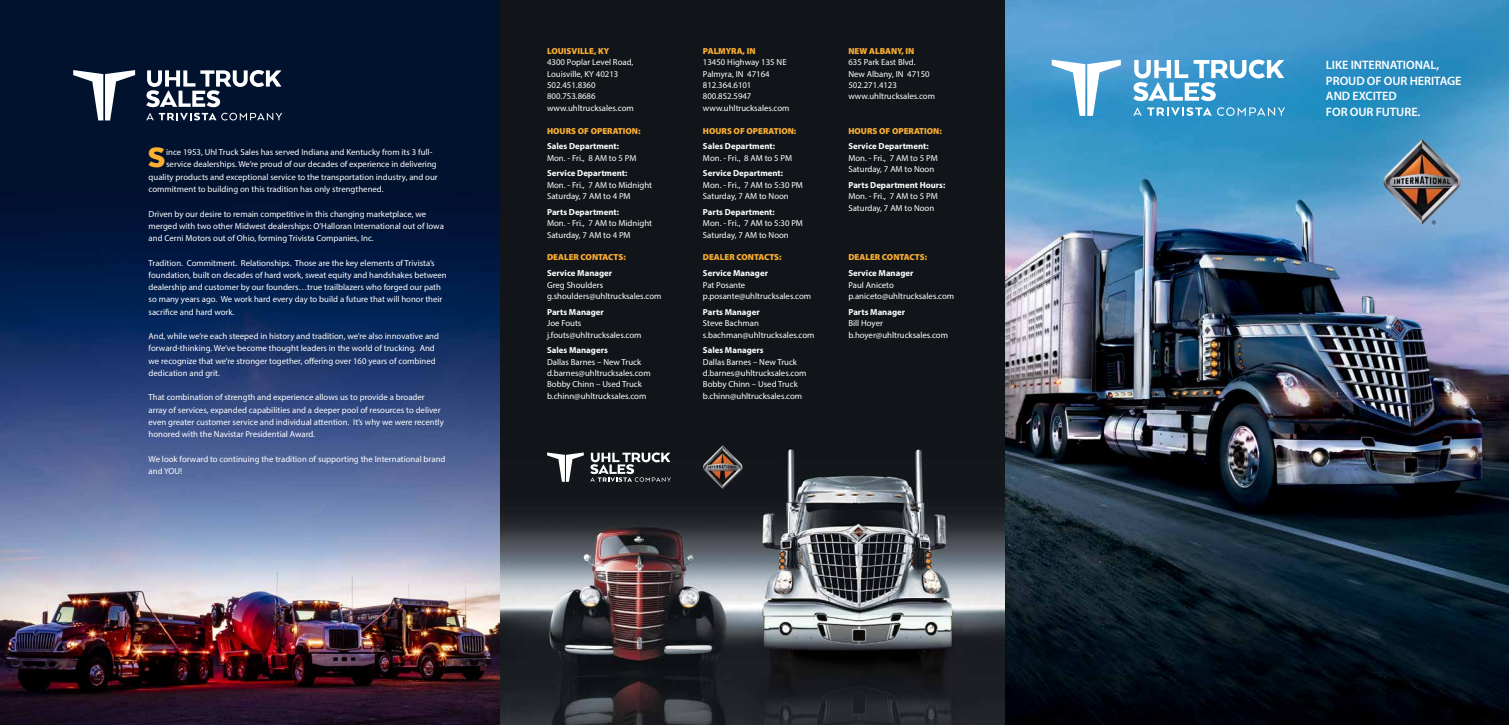
<style>
.page{position:relative;width:1509px;height:725px;background:#fff}
.page>*{position:absolute;margin:0;border:0;box-sizing:border-box;transform-origin:0 0}
.t1{font:900 32.11px "Arquitecta";color:#fbaf31}
.t2{font:600 12.25px/15.7px "Myriad Pro";letter-spacing:-.005em;color:#fff}
.t3{font:8.75px/11.4px "Myriad Pro";color:#fff}
.t4{font:700 8.75px "Myriad Pro";color:#fff}
.t5{font:900 8.75px "Myriad Pro";color:#fbaf31}
</style>
<div class="page">
<div style="left:0;top:0;width:507px;height:724px;background:#01122e"></div>
<img style="left:0;top:222px;width:500px;height:502px">
<img style="left:1004px;top:0;width:504px;height:724px">
<img style="left:500px;top:0;width:504px;height:724px">
<svg style="left:1133px;top:107px;width:8px;height:9px"></svg>
<svg style="left:1147px;top:107px;width:137px;height:9px"></svg>
<svg style="left:1133px;top:60px;width:150px;height:41px"></svg>
<svg style="left:1051px;top:60px;width:69px;height:56px"></svg>
<svg style="left:146px;top:113px;width:136px;height:7px"></svg>
<svg style="left:146px;top:70px;width:135px;height:37px"></svg>
<svg style="left:73px;top:70px;width:62px;height:50px"></svg>
<svg style="left:590px;top:452px;width:80px;height:29px"></svg>
<svg style="left:547px;top:452px;width:36px;height:29px"></svg>
<img style="left:1383px;top:139px;width:77px;height:85px">
<svg style="left:1431px;top:220px;width:4px;height:4px"></svg>
<img style="left:703px;top:445px;width:39px;height:44px">
<h1 class="t1" style="left:148px;top:138px;width:19px">S</h1>
<p class="t3" style="left:166px;top:146px;width:268px">ince 1953, Uhl Truck Sales has served Indiana and Kentucky from its 3 full-</p>
<p class="t3" style="left:166px;top:159px;width:272px">service dealerships. We’re proud of our decades of experience in delivering</p>
<p class="t3" style="left:149px;top:171px;width:291px">quality products and exceptional service to the transportation industry, and our</p>
<p class="t3" style="left:149px;top:183px;width:236px">commitment to building on this tradition has only strengthened.</p>
<p class="t3" style="left:149px;top:207px;width:297px;line-height:12.2px">Driven by our desire to remain competitive in this changing marketplace, we merged with two other Midwest dealerships: O’Halloran International out of Iowa and Cerni Motors out of Ohio, forming Trivista Companies, Inc.</p>
<p class="t3" style="left:149px;top:256px;width:300px;line-height:12.2px">Tradition. Commitment. Relationships. Those are the key elements of Trivista’s foundation, built on decades of hard work, sweat equity and handshakes between dealership and customer by our founders…true trailblazers who forged our path so many years ago. We work hard every day to build a future that will honor their sacrifice and hard work.</p>
<p class="t3" style="left:149px;top:330px;width:292px;line-height:12.2px">And, while we’re each steeped in history and tradition, we’re also innovative and forward-thinking. We’ve become thought leaders in the world of trucking. And we recognize that we’re stronger together, offering over 160 years of combined dedication and grit.</p>
<p class="t3" style="left:149px;top:391px;width:297px;line-height:12.2px">That combination of strength and experience allows us to provide a broader array of services, expanded capabilities and a deeper pool of resources to deliver even greater customer service and individual attention. It’s why we were recently honored with the Navistar Presidential Award.</p>
<p class="t3" style="left:149px;top:452px;width:298px;line-height:12.2px">We look forward to continuing the tradition of supporting the International brand and YOU!</p>
<p class="t5" style="left:547px;top:45px;width:64px">LOUISVILLE, KY</p>
<p class="t3" style="left:547px;top:56px;width:88px">4300 Poplar Level Road,<br>Louisville, KY 40213<br>502.451.8360<br>800.753.8686 www.uhltrucksales.com</p>
<p class="t5" style="left:547px;top:125px;width:95px">HOURS OF OPERATION:</p>
<p class="t4" style="left:547px;top:141px;width:73px">Sales Department:</p>
<p class="t3" style="left:547px;top:152px;width:91px">Mon. - Fri., 8 AM to 5 PM</p>
<p class="t4" style="left:547px;top:168px;width:82px">Service Department:</p>
<p class="t3" style="left:547px;top:179px;width:106px">Mon. - Fri., 7 AM to Midnight<br>Saturday, 7 AM to 4 PM</p>
<p class="t4" style="left:547px;top:206px;width:73px">Parts Department:</p>
<p class="t3" style="left:547px;top:217px;width:106px">Mon. - Fri., 7 AM to Midnight<br>Saturday, 7 AM to 4 PM</p>
<p class="t5" style="left:547px;top:252px;width:80px">DEALER CONTACTS:</p>
<p class="t4" style="left:547px;top:267px;width:67px">Service Manager</p>
<p class="t3" style="left:547px;top:279px;width:116px">Greg Shoulders g.shoulders@uhltrucksales.com</p>
<p class="t4" style="left:547px;top:306px;width:58px">Parts Manager</p>
<p class="t3" style="left:547px;top:317px;width:96px">Joe Fouts j.fouts@uhltrucksales.com</p>
<p class="t4" style="left:547px;top:344px;width:62px">Sales Managers</p>
<p class="t3" style="left:547px;top:356px;width:105px">Dallas Barnes – New Truck d.barnes@uhltrucksales.com<br>Bobby Chinn – Used Truck b.chinn@uhltrucksales.com</p>
<p class="t5" style="left:703px;top:45px;width:54px">PALMYRA, IN</p>
<p class="t3" style="left:703px;top:56px;width:88px">13450 Highway 135 NE<br>Palmyra, IN 47164<br>812.364.6101<br>800.852.5947 www.uhltrucksales.com</p>
<p class="t5" style="left:703px;top:125px;width:95px">HOURS OF OPERATION:</p>
<p class="t4" style="left:703px;top:141px;width:73px">Sales Department:</p>
<p class="t3" style="left:703px;top:152px;width:91px">Mon. - Fri., 8 AM to 5 PM</p>
<p class="t4" style="left:703px;top:168px;width:82px">Service Department:</p>
<p class="t3" style="left:703px;top:179px;width:102px">Mon. - Fri., 7 AM to 5:30 PM<br>Saturday, 7 AM to Noon</p>
<p class="t4" style="left:703px;top:206px;width:73px">Parts Department:</p>
<p class="t3" style="left:703px;top:217px;width:102px">Mon. - Fri., 7 AM to 5:30 PM<br>Saturday, 7 AM to Noon</p>
<p class="t5" style="left:703px;top:252px;width:80px">DEALER CONTACTS:</p>
<p class="t4" style="left:703px;top:267px;width:67px">Service Manager</p>
<p class="t3" style="left:703px;top:279px;width:110px">Pat Posante p.posante@uhltrucksales.com</p>
<p class="t4" style="left:703px;top:306px;width:58px">Parts Manager</p>
<p class="t3" style="left:703px;top:317px;width:113px">Steve Bachman s.bachman@uhltrucksales.com</p>
<p class="t4" style="left:703px;top:344px;width:62px">Sales Managers</p>
<p class="t3" style="left:703px;top:356px;width:105px">Dallas Barnes – New Truck d.barnes@uhltrucksales.com<br>Bobby Chinn – Used Truck b.chinn@uhltrucksales.com</p>
<p class="t5" style="left:848px;top:45px;width:68px">NEW ALBANY, IN</p>
<p class="t3" style="left:848px;top:56px;width:88px">635 Park East Blvd.<br>New Albany, IN 47150<br>502.271.4123 www.uhltrucksales.com</p>
<p class="t5" style="left:848px;top:125px;width:95px">HOURS OF OPERATION:</p>
<p class="t4" style="left:848px;top:141px;width:82px">Service Department:</p>
<p class="t3" style="left:848px;top:152px;width:91px">Mon. - Fri., 7 AM to 5 PM<br>Saturday, 7 AM to Noon</p>
<p class="t4" style="left:848px;top:179px;width:98px">Parts Department Hours:</p>
<p class="t3" style="left:848px;top:190px;width:91px">Mon. - Fri., 7 AM to 5 PM<br>Saturday, 7 AM to Noon</p>
<p class="t5" style="left:848px;top:252px;width:80px">DEALER CONTACTS:</p>
<p class="t4" style="left:848px;top:267px;width:67px">Service Manager</p>
<p class="t3" style="left:848px;top:279px;width:107px">Paul Aniceto p.aniceto@uhltrucksales.com</p>
<p class="t4" style="left:848px;top:306px;width:58px">Parts Manager</p>
<p class="t3" style="left:848px;top:317px;width:101px">Bill Hoyer b.hoyer@uhltrucksales.com</p>
<h2 class="t2" style="left:1325px;top:57px;width:137px">LIKE INTERNATIONAL,<br>PROUD OF OUR HERITAGE<br>AND EXCITED<br>FOR OUR FUTURE.</h2>
</div>
